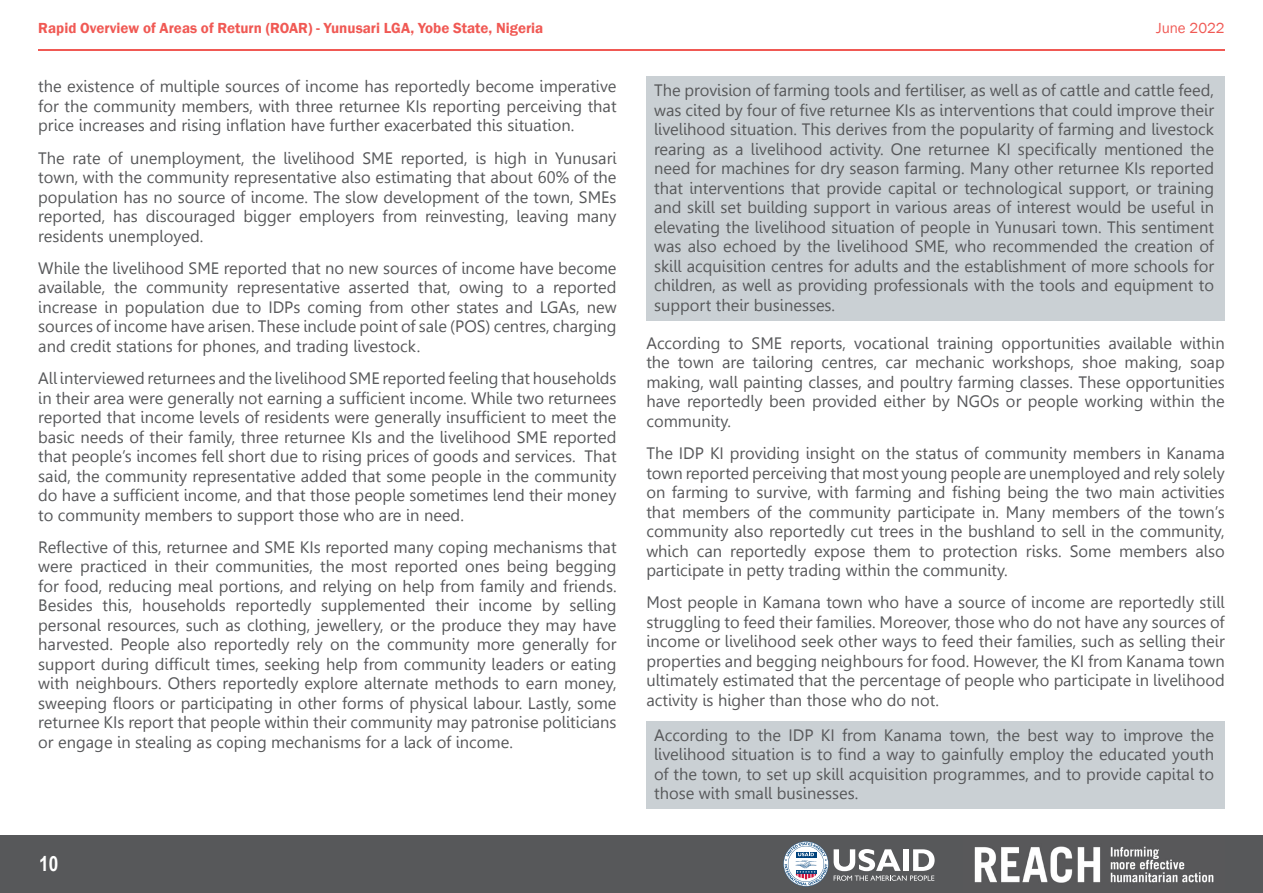
<style>
.page{position:relative;width:1263px;height:893px;background:#fff}
.page>*{position:absolute;margin:0;border:0;box-sizing:border-box;transform-origin:0 0}
.t1{font:700 21px "Arial Narrow";color:#fff}
.Section{font:16.5px/19.5px "Leelawadee";color:#57585a;text-align:justify}
.t2{font:600 15px "Franklin Gothic";color:#f05954}
.t3{font:15px "Franklin Gothic";color:#f05954}
</style>
<div class="page">
<hr style="left:38px;top:49px;width:1187px;height:2px;background:#f05954">
<div style="left:0;top:836px;width:1263px;height:57px;background:#57585a"></div>
<img style="left:974px;top:846px;width:240px;height:37px">
<svg style="left:834px;top:849px;width:100px;height:32px"></svg>
<svg style="left:783px;top:841px;width:45px;height:45px"></svg>
<div style="left:646px;top:77px;width:579px;height:244px;background:#cad0d4"></div>
<div style="left:646px;top:721px;width:579px;height:87px;background:#cad0d4"></div>
<p class="t2" style="left:38px;top:19px;width:507px">Rapid Overview of Areas of Return (ROAR) - Yunusari LGA, Yobe State, Nigeria</p>
<p class="t3" style="left:1156px;top:19px;width:70px">June 2022</p>
<p class="Section" style="left:38px;top:77px;width:580px">the existence of multiple sources of income has reportedly become imperative for the community members, with three returnee KIs reporting perceiving that price increases and rising inflation have further exacerbated this situation.</p>
<p class="Section" style="left:38px;top:148px;width:580px">The rate of unemployment, the livelihood SME reported, is high in Yunusari town, with the community representative also estimating that about 60% of the population has no source of income. The slow development of the town, SMEs reported, has discouraged bigger employers from reinvesting, leaving many residents unemployed.</p>
<p class="Section" style="left:38px;top:258px;width:580px">While the livelihood SME reported that no new sources of income have become available, the community representative asserted that, owing to a reported increase in population due to IDPs coming from other states and LGAs, new sources of income have arisen. These include point of sale (POS) centres, charging and credit stations for phones, and trading livestock.</p>
<p class="Section" style="left:38px;top:369px;width:580px">All interviewed returnees and the livelihood SME reported feeling that households in their area were generally not earning a sufficient income. While two returnees reported that income levels of residents were generally insufficient to meet the basic needs of their family, three returnee KIs and the livelihood SME reported that people’s incomes fell short due to rising prices of goods and services. That said, the community representative added that some people in the community do have a sufficient income, and that those people sometimes lend their money to community members to support those who are in need.</p>
<p class="Section" style="left:38px;top:537px;width:580px">Reflective of this, returnee and SME KIs reported many coping mechanisms that were practiced in their communities, the most reported ones being begging for food, reducing meal portions, and relying on help from family and friends.<br>Besides this, households reportedly supplemented their income by selling personal resources, such as clothing, jewellery, or the produce they may have harvested. People also reportedly rely on the community more generally for support during difficult times, seeking help from community leaders or eating with neighbours. Others reportedly explore alternate methods to earn money, sweeping floors or participating in other forms of physical labour. Lastly, some returnee KIs report that people within their community may patronise politicians or engage in stealing as coping mechanisms for a lack of income.</p>
<p class="t1" style="left:39px;top:847px;width:21px">10</p>
<p class="Section" style="left:654px;top:81px;width:561px">The provision of farming tools and fertiliser, as well as of cattle and cattle feed, was cited by four of five returnee KIs as interventions that could improve their livelihood situation. This derives from the popularity of farming and livestock rearing as a livelihood activity. One returnee KI specifically mentioned the need for machines for dry season farming. Many other returnee KIs reported that interventions that provide capital or technological support, or training and skill set building support in various areas of interest would be useful in elevating the livelihood situation of people in Yunusari town. This sentiment was also echoed by the livelihood SME, who recommended the creation of skill acquisition centres for adults and the establishment of more schools for children, as well as providing professionals with the tools and equipment to support their businesses.</p>
<p class="Section" style="left:646px;top:333px;width:580px">According to SME reports, vocational training opportunities available within the town are tailoring centres, car mechanic workshops, shoe making, soap making, wall painting classes, and poultry farming classes. These opportunities have reportedly been provided either by NGOs or people working within the community.</p>
<p class="Section" style="left:646px;top:444px;width:580px">The IDP KI providing insight on the status of community members in Kanama town reported perceiving that most young people are unemployed and rely solely on farming to survive, with farming and fishing being the two main activities that members of the community participate in. Many members of the town’s community also reportedly cut trees in the bushland to sell in the community, which can reportedly expose them to protection risks. Some members also participate in petty trading within the community.</p>
<p class="Section" style="left:646px;top:593px;width:580px">Most people in Kamana town who have a source of income are reportedly still struggling to feed their families. Moreover, those who do not have any sources of income or livelihood seek other ways to feed their families, such as selling their properties and begging neighbours for food. However, the KI from Kanama town ultimately estimated that the percentage of people who participate in livelihood activity is higher than those who do not.</p>
<p class="Section" style="left:654px;top:725px;width:561px">According to the IDP KI from Kanama town, the best way to improve the livelihood situation is to find a way to gainfully employ the educated youth of the town, to set up skill acquisition programmes, and to provide capital to those with small businesses.</p>
</div>
